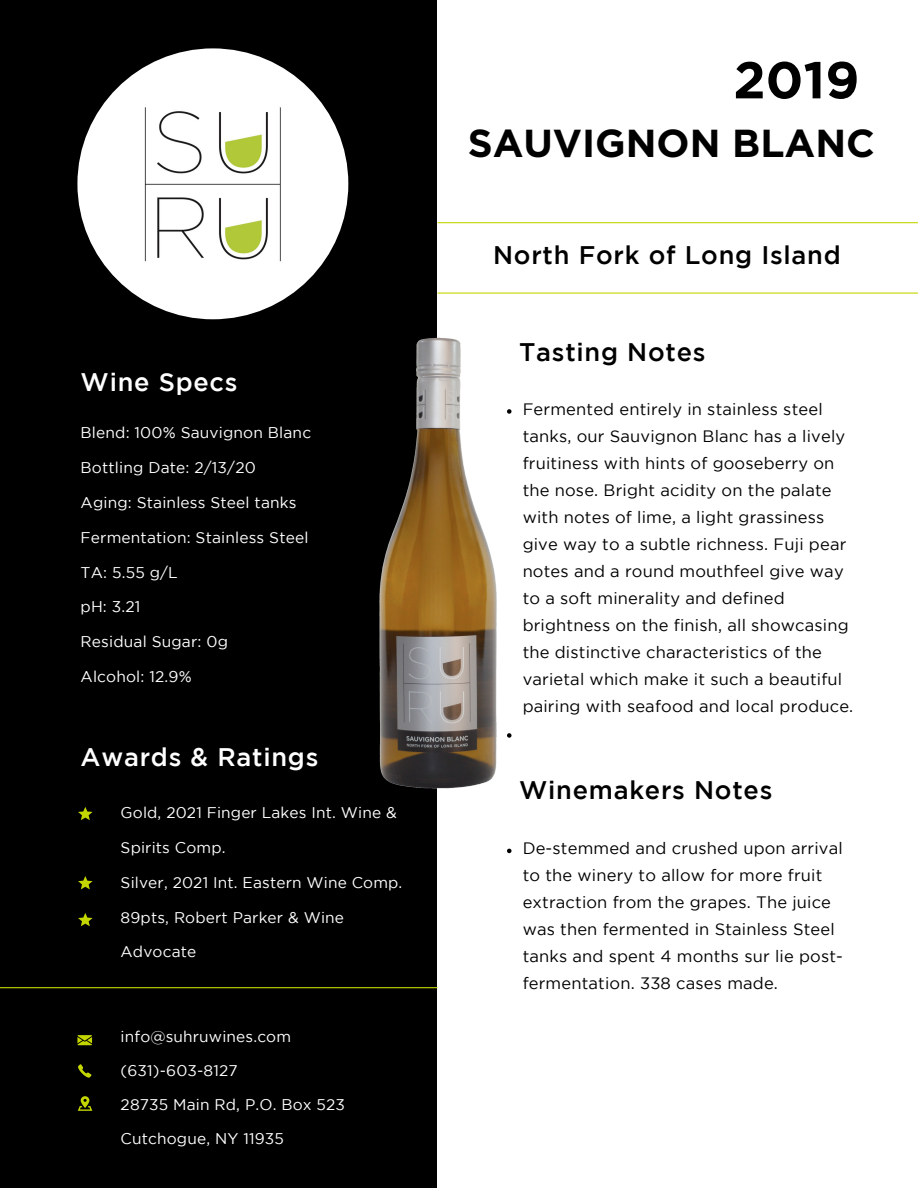
<style>
.page{position:relative;width:918px;height:1188px;background:#000}
.page>*{position:absolute;margin:0;border:0;box-sizing:border-box;transform-origin:0 0}
.t1{font:700 51.75px "Gotham";color:#000}
.t2{font:700 39px "Gotham";color:#000}
.t3{font:500 25.35px "Gotham";letter-spacing:.03em;color:#000}
.t4{font:500 25.35px "Gotham";letter-spacing:.03em;color:#fff}
.t5{font:16.5px/27px "Gotham";letter-spacing:.01em;color:#000}
.t6{font:15.45px/33.8px "Gotham";letter-spacing:.01em;color:#fff}
</style>
<div class="page">
<svg style="left:77px;top:1035px;width:15px;height:10px"></svg>
<svg style="left:78px;top:1064px;width:13px;height:14px"></svg>
<svg style="left:78px;top:1096px;width:14px;height:15px"></svg>
<div style="left:437px;top:0;width:481px;height:1188px;background:#fff"></div>
<hr style="left:438px;top:293px;width:480px;height:1px;background:#c4d600">
<img style="left:77px;top:48px;width:271px;height:271px;border-radius:50%">
<hr style="left:438px;top:222px;width:480px;height:1px;background:#c4d600">
<hr style="left:0;top:987px;width:437px;height:1px;background:#c4d600">
<img style="left:379px;top:338px;width:118px;height:451px">
<svg style="left:78px;top:913px;width:15px;height:13px"></svg>
<svg style="left:78px;top:807px;width:15px;height:13px"></svg>
<svg style="left:78px;top:876px;width:15px;height:13px"></svg>
<svg style="left:507px;top:409px;width:5px;height:5px"></svg>
<svg style="left:507px;top:733px;width:5px;height:5px"></svg>
<svg style="left:507px;top:849px;width:5px;height:4px"></svg>
<h3 class="t4" style="left:81px;top:373px;width:158px">Wine Specs</h3>
<p class="t6" style="left:81px;top:417px;width:232px">Blend: 100% Sauvignon Blanc</p>
<p class="t6" style="left:81px;top:452px;width:177px">Bottling Date: 2/13/20</p>
<p class="t6" style="left:81px;top:487px;width:218px">Aging: Stainless Steel tanks</p>
<p class="t6" style="left:81px;top:521px;width:229px">Fermentation: Stainless Steel</p>
<p class="t6" style="left:81px;top:556px;width:99px">TA: 5.55 g/L</p>
<p class="t6" style="left:81px;top:591px;width:61px">pH: 3.21</p>
<p class="t6" style="left:81px;top:626px;width:149px">Residual Sugar: 0g</p>
<p class="t6" style="left:81px;top:661px;width:113px">Alcohol: 12.9%</p>
<h3 class="t4" style="left:81px;top:748px;width:239px">Awards &amp; Ratings</h3>
<p class="t6" style="left:121px;top:797px;width:278px">Gold, 2021 Finger Lakes Int. Wine &amp;</p>
<p class="t6" style="left:121px;top:831px;width:106px">Spirits Comp.</p>
<p class="t6" style="left:121px;top:866px;width:283px">Silver, 2021 Int. Eastern Wine Comp.</p>
<p class="t6" style="left:121px;top:901px;width:225px">89pts, Robert Parker &amp; Wine</p>
<p class="t6" style="left:121px;top:936px;width:77px">Advocate</p>
<p class="t6" style="left:121px;top:1021px;width:226px">info@suhruwines.com (631)-603-8127<br>28735 Main Rd, P.O. Box 523<br>Cutchogue, NY 11935</p>
<h1 class="t1" style="left:733px;top:50px;width:128px">2019</h1>
<h2 class="t2" style="left:468px;top:121px;width:409px">SAUVIGNON BLANC</h2>
<h3 class="t3" style="left:493px;top:246px;width:349px">North Fork of Long Island</h3>
<h3 class="t3" style="left:519px;top:342px;width:188px">Tasting Notes</h3>
<p class="t5" style="left:523px;top:397px;width:332px">Fermented entirely in stainless steel tanks, our Sauvignon Blanc has a lively fruitiness with hints of gooseberry on the nose. Bright acidity on the palate with notes of lime, a light grassiness give way to a subtle richness. Fuji pear notes and a round mouthfeel give way to a soft minerality and defined brightness on the finish, all showcasing the distinctive characteristics of the varietal which make it such a beautiful pairing with seafood and local produce.</p>
<h3 class="t3" style="left:519px;top:780px;width:255px">Winemakers Notes</h3>
<p class="t5" style="left:523px;top:836px;width:322px">De-stemmed and crushed upon arrival to the winery to allow for more fruit extraction from the grapes. The juice was then fermented in Stainless Steel tanks and spent 4 months sur lie post&shy;fermentation. 338 cases made.</p>
</div>
